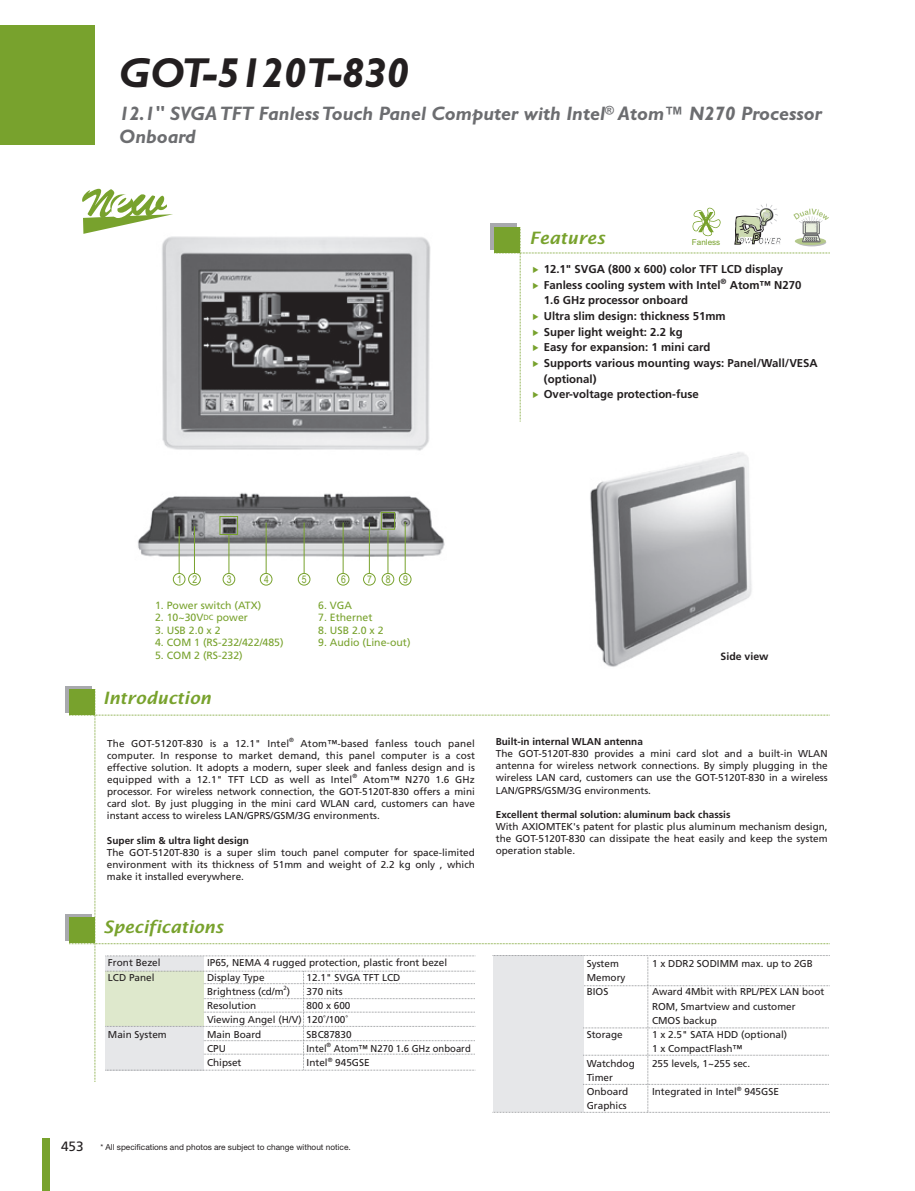
<style>
.page{position:relative;width:915px;height:1191px;background:#fff}
.page>*{position:absolute;margin:0;border:0;box-sizing:border-box;transform-origin:0 0}
.t1{font:italic 700 42px "Gill Sans";color:#231f20}
.t2{font:italic 700 19.5px/23.2px "Gill Sans";color:#6c6d70}
.t3{font:italic 600 17.1px "Lucida Sans";color:#78a22d}
.t4{font:700 11.4px/15.6px "Frutiger";color:#231f20}
.t5{font:10.5px "Frutiger";color:#78a22d}
.t6{font:10.5px "Arial Narrow";color:#78a22d}
.t7{font:700 10.5px "Frutiger";color:#231f20}
.t8{font:10.05px/12.1px "Frutiger";color:#231f20;text-align:justify}
.t9{font:700 10.05px "Frutiger";color:#231f20}
.t10{font:10.05px "Frutiger";color:#231f20;scale:.95 1}
.t11{font:8.25px "Helvetica Neue LT Std";color:#231f20}
.t12{font:8.1px "Arial";color:#78a22d}
.t13{font:6px "Frutiger";color:#231f20}
.t14{font:6px "Frutiger";color:#231f20;scale:.95 1}
.s1{font-size:7.5px}
.s2{font-family:"Frutiger";font-size:13.5px}
</style>
<div class="page">
<div style="left:0;top:25px;width:95px;height:120px;background:#78a22d"></div>
<div style="left:43px;top:1138px;width:7px;height:53px;background:#78a22d"></div>
<img style="left:162px;top:236px;width:269px;height:215px">
<img style="left:590px;top:452px;width:162px;height:215px">
<svg style="left:82px;top:189px;width:91px;height:45px"></svg>
<div style="left:65px;top:686px;width:26px;height:26px;background:#a8a9ad"></div>
<div style="left:490px;top:224px;width:26px;height:26px;background:#a8a9ad"></div>
<div style="left:65px;top:914px;width:26px;height:26px;background:#a8a9ad"></div>
<svg style="left:69px;top:689px;width:760px;height:424px"></svg>
<img style="left:138px;top:492px;width:307px;height:82px">
<div style="left:173px;top:573px;width:12px;height:12px;border:1px solid #78a22d;border-radius:50%"></div>
<hr style="left:179px;top:526px;width:1px;height:47px;background:#78a22d">
<div style="left:188px;top:573px;width:13px;height:12px;border:1px solid #78a22d;border-radius:50%"></div>
<hr style="left:194px;top:526px;width:1px;height:47px;background:#78a22d">
<div style="left:223px;top:573px;width:12px;height:12px;border:1px solid #78a22d;border-radius:50%"></div>
<hr style="left:228px;top:535px;width:1px;height:38px;background:#78a22d">
<div style="left:260px;top:573px;width:12px;height:12px;border:1px solid #78a22d;border-radius:50%"></div>
<hr style="left:266px;top:522px;width:1px;height:51px;background:#78a22d">
<div style="left:298px;top:573px;width:12px;height:12px;border:1px solid #78a22d;border-radius:50%"></div>
<hr style="left:303px;top:522px;width:1px;height:51px;background:#78a22d">
<div style="left:337px;top:573px;width:12px;height:12px;border:1px solid #78a22d;border-radius:50%"></div>
<hr style="left:342px;top:522px;width:1px;height:51px;background:#78a22d">
<div style="left:363px;top:573px;width:12px;height:12px;border:1px solid #78a22d;border-radius:50%"></div>
<hr style="left:369px;top:522px;width:1px;height:51px;background:#78a22d">
<div style="left:381px;top:573px;width:13px;height:12px;border:1px solid #78a22d;border-radius:50%"></div>
<hr style="left:387px;top:530px;width:1px;height:43px;background:#78a22d">
<div style="left:399px;top:573px;width:12px;height:12px;border:1px solid #78a22d;border-radius:50%"></div>
<hr style="left:404px;top:522px;width:1px;height:51px;background:#78a22d">
<div style="left:381px;top:512px;width:14px;height:17px;border:1px solid #78a22d"></div>
<div style="left:219px;top:516px;width:19px;height:19px;border:1px solid #78a22d"></div>
<svg style="left:494px;top:204px;width:335px;height:217px"></svg>
<h1 class="t1" style="left:119px;top:56px;width:291px">GOT-5120T-830</h1>
<h2 class="t2" style="left:119px;top:103px;width:704px">12.1" SVGA TFT Fanless Touch Panel Computer with Intel<sup>®</sup> Atom™ N270 Processor<br>Onboard</h2>
<h3 class="t3" style="left:529px;top:230px;width:77px">Features</h3>
<p class="t4" style="left:543px;top:261px;width:275px">12.1" SVGA (800 x 600) color TFT LCD display Fanless cooling system with Intel<sup>®</sup> Atom™ N270<br>1.6 GHz processor onboard<br>Ultra slim design: thickness 51mm<br>Super light weight: 2.2 kg<br>Easy for expansion: 1 mini card<br>Supports various mounting ways: Panel/Wall/VESA (optional)<br>Over-voltage protection-fuse</p>
<p class="t12" style="left:691px;top:237px;width:30px">Fanless</p>
<p class="t6" style="left:177px;top:571px;width:22px">1 2</p>
<p class="t6" style="left:227px;top:571px;width:6px">3</p>
<p class="t6" style="left:264px;top:571px;width:6px">4</p>
<p class="t6" style="left:302px;top:571px;width:6px">5</p>
<p class="t6" style="left:341px;top:571px;width:6px">6</p>
<p class="t6" style="left:367px;top:571px;width:6px">7</p>
<p class="t6" style="left:385px;top:571px;width:24px">8 9</p>
<p class="t5" style="left:155px;top:598px;width:107px">1. Power switch (ATX)</p>
<p class="t5" style="left:155px;top:611px;width:94px">2. 10~30V<span class="s1">DC</span> power</p>
<p class="t5" style="left:155px;top:624px;width:67px">3. USB 2.0 x 2</p>
<p class="t5" style="left:155px;top:636px;width:130px">4. COM 1 (RS-232/422/485)</p>
<p class="t5" style="left:155px;top:649px;width:89px">5. COM 2 (RS-232)</p>
<p class="t5" style="left:318px;top:598px;width:35px">6. VGA</p>
<p class="t5" style="left:318px;top:611px;width:56px">7. Ethernet</p>
<p class="t5" style="left:318px;top:624px;width:67px">8. USB 2.0 x 2</p>
<p class="t5" style="left:318px;top:636px;width:94px">9. Audio (Line-out)</p>
<h3 class="t3" style="left:103px;top:691px;width:109px">Introduction</h3>
<p class="t8" style="left:107px;top:737px;width:183px">The GOT-5120T-830 is a 12.1" Intel</p>
<p class="t13" style="left:289px;top:736px;width:6px">®</p>
<p class="t8" style="left:107px;top:737px;width:369px;text-indent:193px">Atom™-based fanless touch panel computer. In response to market demand, this panel computer is a cost effective solution. It adopts a modern, super sleek and fanless design and is equipped with a 12.1" TFT LCD as well as Intel</p>
<p class="t13" style="left:352px;top:773px;width:6px">®</p>
<p class="t8" style="left:107px;top:773px;width:369px;text-indent:256px">Atom™ N270 1.6 GHz processor. For wireless network connection, the GOT-5120T-830 offers a mini card slot. By just plugging in the mini card WLAN card, customers can have instant access to wireless LAN/GPRS/GSM/3G environments.</p>
<p class="t9" style="left:107px;top:834px;width:143px">Super slim &amp; ultra light design</p>
<p class="t8" style="left:107px;top:846px;width:369px">The GOT-5120T-830 is a super slim touch panel computer for space-limited environment with its thickness of 51mm and weight of 2.2 kg only , which make it installed everywhere.</p>
<h3 class="t3" style="left:103px;top:919px;width:122px">Specifications</h3>
<p class="t8" style="left:108px;top:957px;width:54px">Front Bezel</p>
<p class="t8" style="left:207px;top:957px;width:242px">IP65, NEMA 4 rugged protection, plastic front bezel</p>
<p class="t8" style="left:108px;top:971px;width:48px">LCD Panel</p>
<p class="t8" style="left:207px;top:971px;width:59px">Display Type</p>
<p class="t8" style="left:306px;top:971px;width:95px">12.1" SVGA TFT LCD</p>
<p class="t8" style="left:207px;top:985px;width:85px">Brightness (cd/m )</p>
<p class="t13" style="left:283px;top:984px;width:5px">2</p>
<p class="t8" style="left:306px;top:985px;width:38px">370 nits</p>
<p class="t8" style="left:207px;top:999px;width:51px">Resolution</p>
<p class="t8" style="left:207px;top:998px;width:145px;line-height:14.2px;text-align:right">800 x 600<br>Viewing Angel (H/V) 120˚/100˚</p>
<p class="t8" style="left:108px;top:1028px;width:60px">Main System</p>
<p class="t8" style="left:207px;top:1028px;width:56px">Main Board</p>
<p class="t8" style="left:306px;top:1028px;width:46px">SBC87830</p>
<p class="t8" style="left:207px;top:1042px;width:20px">CPU</p>
<p class="t10" style="left:306px;top:1042px;width:23px">Intel</p>
<p class="t14" style="left:326px;top:1041px;width:6px">®</p>
<p class="t10" style="left:334px;top:1042px;width:146px">Atom™ N270 1.6 GHz onboard</p>
<p class="t8" style="left:207px;top:1056px;width:36px">Chipset</p>
<p class="t8" style="left:306px;top:1056px;width:23px">Intel</p>
<p class="t13" style="left:327px;top:1056px;width:6px">®</p>
<p class="t8" style="left:335px;top:1056px;width:36px">945GSE</p>
<p class="t11" style="left:61px;top:1141px;width:291px"><span class="s2">453</span> * All specifications and photos are subject to change without notice.</p>
<p class="t7" style="left:720px;top:650px;width:49px">Side view</p>
<p class="t9" style="left:495px;top:735px;width:149px">Built-in internal WLAN antenna</p>
<p class="t8" style="left:495px;top:747px;width:333px">The GOT-5120T-830 provides a mini card slot and a built-in WLAN antenna for wireless network connections. By simply plugging in the wireless LAN card, customers can use the GOT-5120T-830 in a wireless LAN/GPRS/GSM/3G environments.</p>
<p class="t9" style="left:495px;top:808px;width:236px">Excellent thermal solution: aluminum back chassis</p>
<p class="t8" style="left:495px;top:820px;width:333px">With AXIOMTEK's patent for plastic plus aluminum mechanism design, the GOT-5120T-830 can dissipate the heat easily and keep the system operation stable.</p>
<p class="t8" style="left:586px;top:957px;width:34px">System</p>
<p class="t8" style="left:651px;top:957px;width:162px">1 x DDR2 SODIMM max. up to 2GB</p>
<p class="t8" style="left:586px;top:970px;width:40px;line-height:14.2px">Memory<br>BIOS</p>
<p class="t8" style="left:651px;top:984px;width:174px;line-height:14.2px;text-align:left">Award 4Mbit with RPL/PEX LAN boot<br>ROM, Smartview and customer<br>CMOS backup</p>
<p class="t8" style="left:586px;top:1028px;width:38px">Storage</p>
<p class="t8" style="left:651px;top:1027px;width:137px;line-height:14.2px">1 x 2.5" SATA HDD (optional)<br>1 x CompactFlash™</p>
<p class="t8" style="left:586px;top:1057px;width:50px">Watchdog</p>
<p class="t8" style="left:651px;top:1057px;width:100px">255 levels, 1~255 sec.</p>
<p class="t8" style="left:586px;top:1070px;width:43px;line-height:14.2px">Timer<br>Onboard</p>
<p class="t8" style="left:651px;top:1085px;width:86px">Integrated in Intel</p>
<p class="t13" style="left:736px;top:1085px;width:6px">®</p>
<p class="t8" style="left:744px;top:1085px;width:36px">945GSE</p>
<p class="t8" style="left:586px;top:1100px;width:41px">Graphics</p>
</div>
